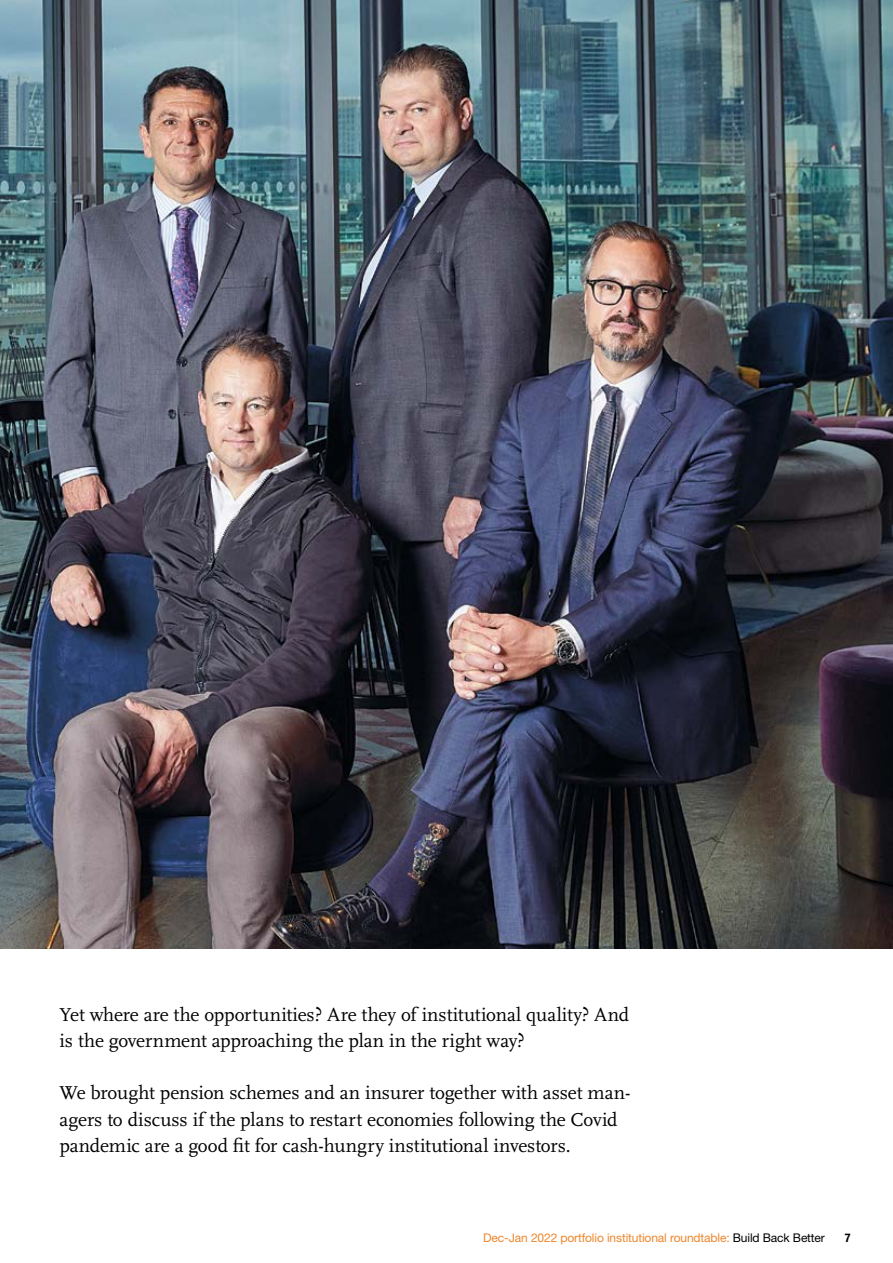
<style>
.page{position:relative;width:893px;height:1263px;background:#fff}
.page>*{position:absolute;margin:0;border:0;box-sizing:border-box;transform-origin:0 0}
.t1{font:19.5px/26.2px "Scala OT";letter-spacing:-.005em;color:#000}
.t2{font:12px "Helvetica Neue LT Pro";letter-spacing:-.01em;color:#ee862b}
.t3{font:700 condensed 12px "Helvetica Neue LT Pro";color:#000}
.s1{color:#000}
</style>
<div class="page">
<img style="left:0;top:0;width:893px;height:948px">
<p class="t1" style="left:60px;top:1001px;width:571px">Yet where are the opportunities? Are they of institutional quality? And is the government approaching the plan in the right way?</p>
<p class="t1" style="left:60px;top:1080px;width:572px">We brought pension schemes and an insurer together with asset man&shy;agers to discuss if the plans to restart economies following the Covid pandemic are a good fit for cash-hungry institutional investors.</p>
<p class="t2" style="left:483px;top:1230px;width:343px">Dec-Jan 2022 portfolio institutional roundtable: <span class="s1">Build Back Better</span></p>
<p class="t3" style="left:845px;top:1230px;width:7px">7</p>
</div>
